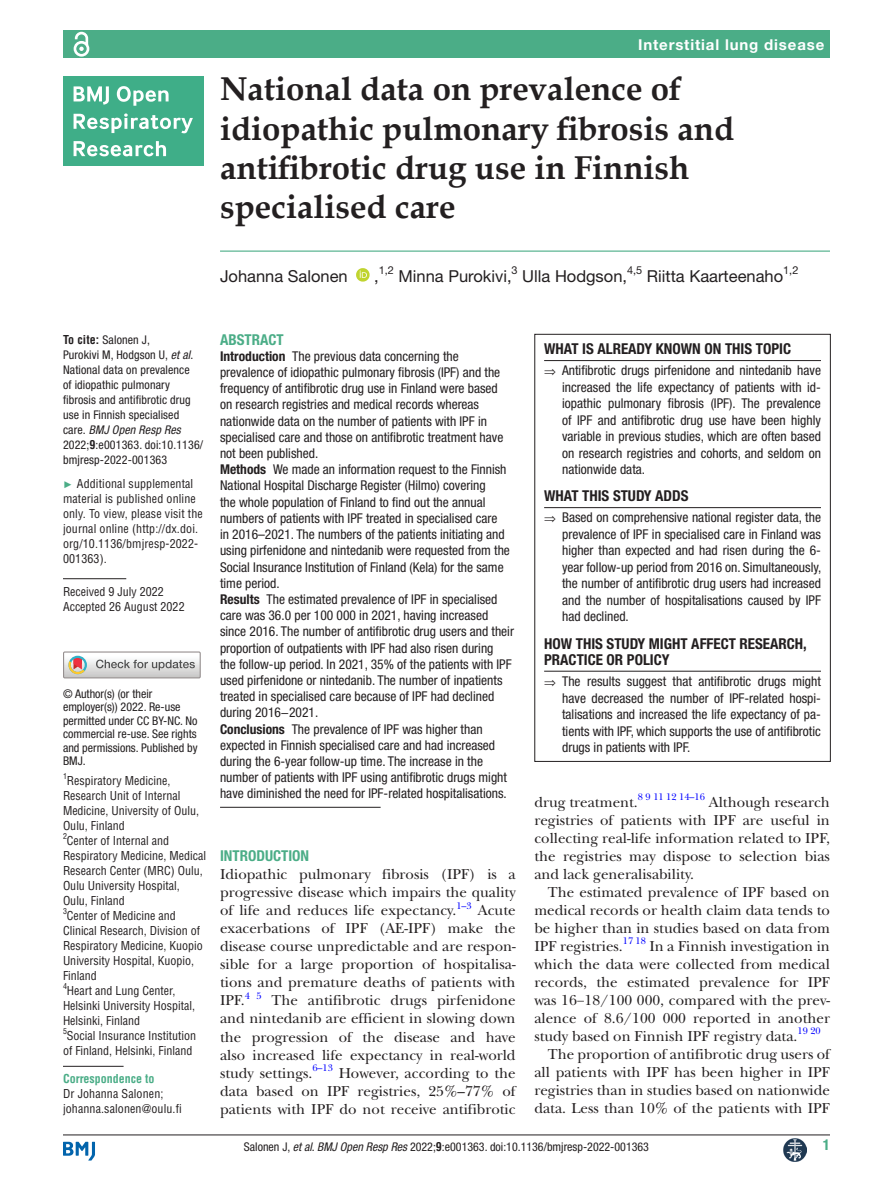
<style>
.page{position:relative;width:893px;height:1191px;background:#fff}
.page>*{position:absolute;margin:0;border:0;box-sizing:border-box;transform-origin:0 0}
.t1{font:700 33px/39px "Book Antiqua";color:#231f20}
.t2{font:16.5px "Helvetica Neue LT Std";color:#231f20}
.t3{font:15px/18px "New Baskerville";color:#231f20;text-align:justify}
.t4{font:700 condensed 15px/16.5px "Helvetica Neue LT Std";color:#231f20}
.t5{font:700 15px "Helvetica Neue LT Std";letter-spacing:.055em;color:#fff}
.t6{font:700 condensed 15px "Helvetica Neue LT Std";color:#4bad87}
.t7{font:condensed 13.5px/16.2px "Helvetica Neue LT Std";color:#231f20;text-align:justify}
.t8{font:condensed 12px/15px "Helvetica LT Std";color:#231f20}
.t9{font:condensed 12px/15px "Helvetica Neue LT Std";letter-spacing:.01em;color:#231f20}
.t10{font:700 condensed 12px "Helvetica";color:#4bad87}
.t11{font:9.9px "New Baskerville";color:#00f}
.t12{font:condensed 7.95px "Helvetica LT Std";color:#231f20}
.s1{font-family:"Helvetica";font-weight:700}
.s2{font-style:italic}
.s3{font-family:"Arial";font-stretch:normal;font-size:9.75px;color:#4bad87}
.s4{font-weight:700}
</style>
<div class="page">
<svg style="left:63px;top:1141px;width:32px;height:19px"></svg>
<hr style="left:63px;top:1134px;width:767px;height:1px;background:#231f20">
<img style="left:783px;top:1138px;width:23px;height:23px">
<div style="left:63px;top:651px;width:138px;height:27px;border:1px solid #969090"></div>
<svg style="left:64px;top:652px;width:136px;height:26px"></svg>
<hr style="left:63px;top:578px;width:63px;height:1px;background:#231f20">
<hr style="left:63px;top:1066px;width:61px;height:1px;background:#231f20">
<div style="left:63px;top:76px;width:140px;height:90px;background:#3fae88"></div>
<svg style="left:74px;top:86px;width:35px;height:19px"></svg>
<svg style="left:117px;top:86px;width:52px;height:20px"></svg>
<svg style="left:74px;top:113px;width:119px;height:20px"></svg>
<svg style="left:74px;top:141px;width:92px;height:15px"></svg>
<hr style="left:220px;top:250px;width:610px;height:2px;background:#4bad87">
<svg style="left:356px;top:268px;width:14px;height:14px"></svg>
<div style="left:63px;top:31px;width:767px;height:27px;background:#4bad87"></div>
<svg style="left:72px;top:30px;width:20px;height:27px"></svg>
<hr style="left:220px;top:807px;width:161px;height:1px;background:#231f20">
<hr style="left:544px;top:360px;width:277px;height:1px;background:#231f20">
<hr style="left:544px;top:507px;width:277px;height:1px;background:#231f20">
<hr style="left:544px;top:671px;width:277px;height:1px;background:#231f20">
<div style="left:534px;top:334px;width:297px;height:428px;border:1px solid #231f20"></div>
<p class="t5" style="left:638px;top:35px;width:188px">Interstitial lung disease</p>
<h1 class="t1" style="left:220px;top:70px;width:516px">National data on prevalence of idiopathic pulmonary fibrosis and antifibrotic drug use in Finnish specialised care</h1>
<p class="t2" style="left:220px;top:266px;width:129px">Johanna Salonen</p>
<p class="t2" style="left:374px;top:266px;width:426px">,<sup>1,2</sup> Minna Purokivi,<sup>3</sup> Ulla Hodgson,<sup>4,5</sup> Riitta Kaarteenaho<sup>1,2</sup></p>
<p class="t9" style="left:63px;top:332px;width:142px"><span class="s1">To cite:</span> Salonen J,<br>Purokivi M, Hodgson U, <span class="s2">et al</span>.<br>National data on prevalence<br>of idiopathic pulmonary fibrosis and antifibrotic drug use in Finnish specialised care. <span class="s2">BMJ Open Resp Res<br></span>2022;<span class="s1">9</span>:e001363. doi:10.1136/ bmjresp-2022-001363</p>
<p class="t8" style="left:63px;top:475px;width:141px"><span class="s3">►</span> Additional supplemental material is published online only. To view, please visit the journal online (http://dx.doi. org/10.1136/bmjresp-2022-<br>001363).</p>
<p class="t8" style="left:63px;top:583px;width:123px">Received 9 July 2022<br>Accepted 26 August 2022</p>
<p class="t9" style="left:63px;top:687px;width:136px;line-height:13.5px">© Author(s) (or their employer(s)) 2022. Re-use permitted under CC BY-NC. No commercial re-use. See rights and permissions. Published by<br>BMJ.</p>
<p class="t12" style="left:63px;top:771px;width:5px">1</p>
<p class="t8" style="left:63px;top:772px;width:138px;text-indent:4px">Respiratory Medicine,<br>Research Unit of Internal<br>Medicine, University of Oulu,<br>Oulu, Finland</p>
<p class="t12" style="left:63px;top:831px;width:5px">2</p>
<p class="t8" style="left:63px;top:832px;width:145px;text-indent:4px">Center of Internal and<br>Respiratory Medicine, Medical<br>Research Center (MRC) Oulu,<br>Oulu University Hospital,<br>Oulu, Finland</p>
<p class="t12" style="left:63px;top:906px;width:5px">3</p>
<p class="t8" style="left:63px;top:907px;width:141px;text-indent:4px">Center of Medicine and<br>Clinical Research, Division of<br>Respiratory Medicine, Kuopio<br>University Hospital, Kuopio,<br>Finland</p>
<p class="t12" style="left:63px;top:981px;width:5px">4</p>
<p class="t8" style="left:63px;top:982px;width:135px;text-indent:4px">Heart and Lung Center,<br>Helsinki University Hospital,<br>Helsinki, Finland<br><sup>5</sup>Social Insurance Institution of Finland, Helsinki, Finland</p>
<p class="t10" style="left:63px;top:1071px;width:93px">Correspondence to</p>
<p class="t8" style="left:63px;top:1086px;width:120px">Dr Johanna Salonen; johanna.salonen@oulu.fi</p>
<p class="t6" style="left:220px;top:330px;width:65px">ABSTRACT</p>
<p class="t7" style="left:220px;top:348px;width:295px;text-align:left"><span class="s4">Introduction</span> The previous data concerning the prevalence of idiopathic pulmonary fibrosis (IPF) and the frequency of antifibrotic drug use in Finland were based<br>on research registries and medical records whereas nationwide data on the number of patients with IPF in specialised care and those on antifibrotic treatment have not been published.<br><span class="s4">Methods</span> We made an information request to the Finnish National Hospital Discharge Register (Hilmo) covering<br>the whole population of Finland to find out the annual numbers of patients with IPF treated in specialised care<br>in 2016–2021. The numbers of the patients initiating and using pirfenidone and nintedanib were requested from the Social Insurance Institution of Finland (Kela) for the same time period.<br><span class="s4">Results</span> The estimated prevalence of IPF in specialised care was 36.0 per 100 000 in 2021, having increased since 2016. The number of antifibrotic drug users and their proportion of outpatients with IPF had also risen during<br>the follow-up period. In 2021, 35% of the patients with IPF used pirfenidone or nintedanib. The number of inpatients treated in specialised care because of IPF had declined during 2016−2021.<br><span class="s4">Conclusions</span> The prevalence of IPF was higher than expected in Finnish specialised care and had increased during the 6-year follow-up time. The increase in the number of patients with IPF using antifibrotic drugs might have diminished the need for IPF-related hospitalisations.</p>
<p class="t6" style="left:220px;top:847px;width:91px">INTRODUCTION</p>
<p class="t3" style="left:220px;top:865px;width:297px">Idiopathic pulmonary fibrosis (IPF) is a progressive disease which impairs the quality of life and reduces life expectancy.</p>
<p class="t11" style="left:456px;top:899px;width:17px">1–3</p>
<p class="t3" style="left:220px;top:901px;width:297px;text-indent:258px">Acute exacerbations of IPF (AE-IPF) make the disease course unpredictable and are respon&shy;sible for a large proportion of hospitalisa&shy;tions and premature deaths of patients with IPF.</p>
<p class="t11" style="left:245px;top:989px;width:18px">4 5</p>
<p class="t3" style="left:220px;top:991px;width:297px;text-indent:51px">The antifibrotic drugs pirfenidone and nintedanib are efficient in slowing down the progression of the disease and have also increased life expectancy in real-world study settings.</p>
<p class="t11" style="left:312px;top:1061px;width:22px">6–13</p>
<p class="t3" style="left:220px;top:1063px;width:297px;text-indent:119px">However, according to the data based on IPF registries, 25%–77% of patients with IPF do not receive antifibrotic</p>
<p class="t4" style="left:544px;top:340px;width:248px">WHAT IS ALREADY KNOWN ON THIS TOPIC</p>
<p class="t7" style="left:562px;top:362px;width:260px;text-indent:-18px">⇒ Antifibrotic drugs pirfenidone and nintedanib have increased the life expectancy of patients with id&shy;iopathic pulmonary fibrosis (IPF). The prevalence of IPF and antifibrotic drug use have been highly variable in previous studies, which are often based on research registries and cohorts, and seldom on nationwide data.</p>
<p class="t4" style="left:544px;top:487px;width:146px">WHAT THIS STUDY ADDS</p>
<p class="t7" style="left:562px;top:509px;width:261px;text-indent:-18px">⇒ Based on comprehensive national register data, the prevalence of IPF in specialised care in Finland was higher than expected and had risen during the 6- year follow-up period from 2016 on. Simultaneously, the number of antifibrotic drug users had increased and the number of hospitalisations caused by IPF had declined.</p>
<p class="t4" style="left:544px;top:634px;width:264px">HOW THIS STUDY MIGHT AFFECT RESEARCH,<br>PRACTICE OR POLICY</p>
<p class="t7" style="left:562px;top:673px;width:260px;text-indent:-18px">⇒ The results suggest that antifibrotic drugs might have decreased the number of IPF-related hospi&shy;talisations and increased the life expectancy of pa&shy;tients with IPF, which supports the use of antifibrotic drugs in patients with IPF.</p>
<p class="t3" style="left:534px;top:793px;width:297px">drug treatment.<sup>8</sup> <sup>9</sup> <sup>11</sup> <sup>12</sup> <sup>14–16</sup> Although research registries of patients with IPF are useful in collecting real-life information related to IPF, the registries may dispose to selection bias and lack generalisability.</p>
<p class="t3" style="left:534px;top:883px;width:297px;text-indent:14px">The estimated prevalence of IPF based on medical records or health claim data tends to be higher than in studies based on data from IPF registries.<sup>17</sup> <sup>18</sup> In a Finnish investigation in which the data were collected from medical records, the estimated prevalence for IPF was 16−18/100 000, compared with the prev&shy;alence of 8.6/100 000 reported in another study based on Finnish IPF registry data.</p>
<p class="t11" style="left:797px;top:1025px;width:25px">19 20</p>
<p class="t3" style="left:534px;top:1045px;width:297px;text-indent:14px">The proportion of antifibrotic drug users of all patients with IPF has been higher in IPF registries than in studies based on nationwide data. Less than 10% of the patients with IPF</p>
<p class="t9" style="left:244px;top:1138px;width:407px">Salonen J, <span class="s2">et al</span>. <span class="s2">BMJ Open Resp Res</span> 2022;<span class="s1">9</span>:e001363. doi:10.1136/bmjresp-2022-001363</p>
<p class="t6" style="left:823px;top:1135px;width:9px">1</p>
</div>
